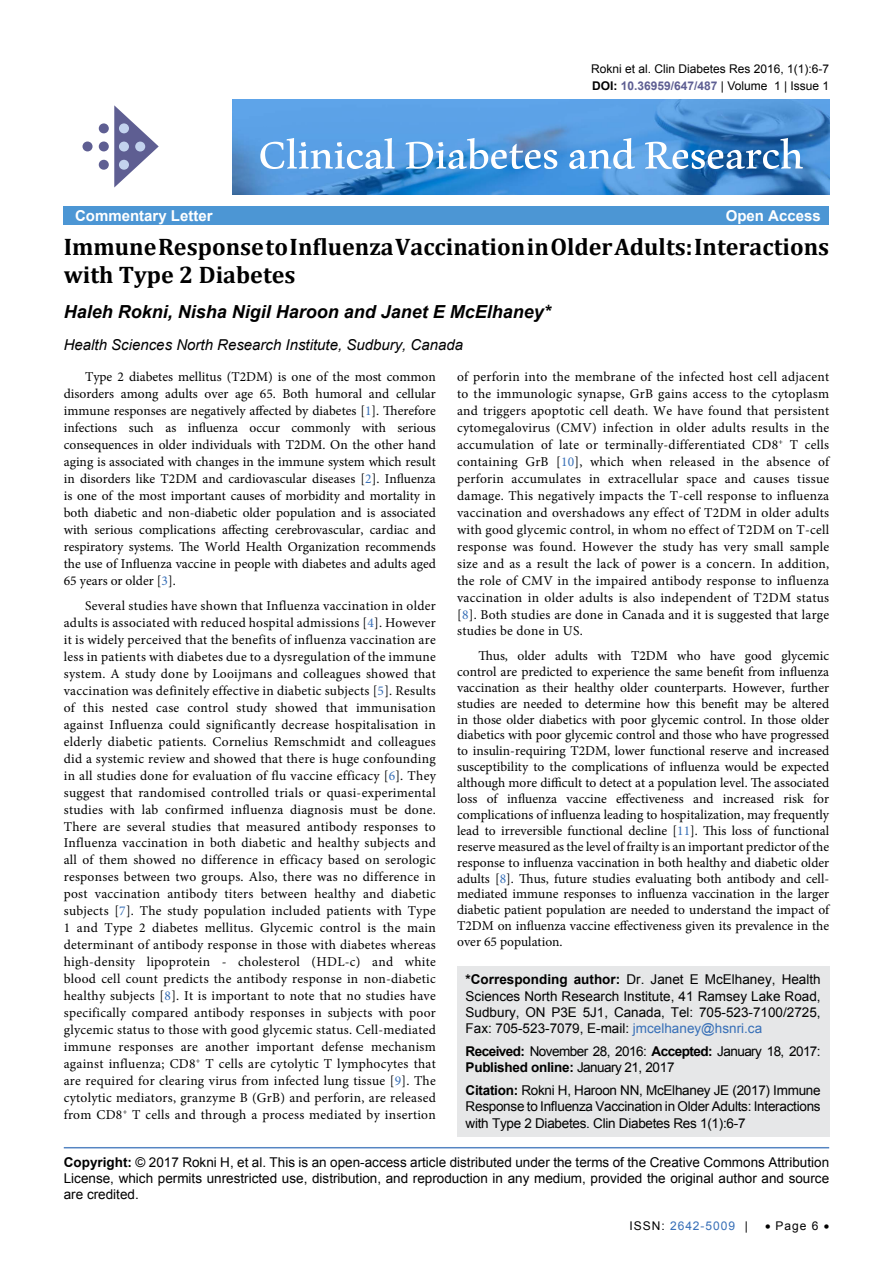
<style>
.page{position:relative;width:893px;height:1263px;background:#fff}
.page>*{position:absolute;margin:0;border:0;box-sizing:border-box;transform-origin:0 0}
.t1{font:67.5px "Aldhabi";color:#fff}
.t2{font:700 24px/28.8px "Cambria";color:#000}
.t3{font:italic 700 18px "Arial";color:#000}
.t4{font:italic 15px "Arial";color:#000}
.t5{font:700 15px "Arial";color:#fff}
.t6{font:13.5px/17px "Minion Pro";letter-spacing:.01em;color:#000;text-align:justify}
.t7{font:13.5px/16.2px "Arial";color:#000;text-align:justify}
.t8{font:13.5px/16.2px "Arial";letter-spacing:-.04em;color:#000}
.t9{font:12px "Arial";color:#000}
.t10{font:700 12px "Arial";color:#5e5f93}
.t11{font:12px "Arial";letter-spacing:.08em;color:#376fb7}
.s1{color:#000}
.s2{font-weight:400;color:#000}
.s3{color:#376fb7}
.s4{font-weight:700}
</style>
<div class="page">
<div style="left:457px;top:966px;width:372px;height:170px;background:#e6e7e8"></div>
<hr style="left:64px;top:1147px;width:765px;height:1px;background:#376fb7">
<div style="left:64px;top:207px;width:765px;height:18px;background:#4c96d4"></div>
<img style="left:233px;top:99px;width:596px;height:95px">
<svg style="left:114px;top:105px;width:45px;height:83px"></svg>
<div style="left:99px;top:123px;width:10px;height:10px;background:#5e5e92;border-radius:50%"></div>
<div style="left:83px;top:141px;width:10px;height:10px;background:#5e5e92;border-radius:50%"></div>
<div style="left:99px;top:141px;width:10px;height:10px;background:#5e5e92;border-radius:50%"></div>
<div style="left:119px;top:142px;width:10px;height:9px;background:#c3d3ee;border-radius:50%"></div>
<div style="left:135px;top:142px;width:10px;height:9px;background:#c3d3ee;border-radius:50%"></div>
<div style="left:119px;top:160px;width:10px;height:10px;background:#c3d3ee;border-radius:50%"></div>
<div style="left:119px;top:123px;width:10px;height:10px;background:#c3d3ee;border-radius:50%"></div>
<div style="left:99px;top:160px;width:10px;height:10px;background:#5e5e92;border-radius:50%"></div>
<p class="t9" style="left:591px;top:60px;width:240px">Rokni et al. Clin Diabetes Res 2016, 1(1):6-7</p>
<p class="t10" style="left:592px;top:78px;width:239px"><span class="s1">DOI:</span> 10.36959/647/487 <span class="s2">| Volume 1 | Issue 1</span></p>
<h1 class="t1" style="left:258px;top:97px;width:547px">Clinical Diabetes and Research</h1>
<p class="t5" style="left:75px;top:206px;width:139px">Commentary Letter</p>
<p class="t5" style="left:726px;top:206px;width:97px">Open Access</p>
<h2 class="t2" style="left:64px;top:231px;width:767px">Immune Response to Influenza Vaccination in Older Adults: Interactions with Type 2 Diabetes</h2>
<h3 class="t3" style="left:64px;top:299px;width:489px">Haleh Rokni, Nisha Nigil Haroon and Janet E McElhaney*</h3>
<p class="t4" style="left:64px;top:335px;width:401px">Health Sciences North Research Institute, Sudbury, Canada</p>
<p class="t6" style="left:64px;top:368px;width:374px;text-indent:21px">Type 2 diabetes mellitus (T2DM) is one of the most common disorders among adults over age 65. Both humoral and cellular immune responses are negatively affected by diabetes [<span class="s3">1</span>]. Therefore infections such as influenza occur commonly with serious consequences in older individuals with T2DM. On the other hand aging is associated with changes in the immune system which result in disorders like T2DM and cardiovascular diseases [<span class="s3">2</span>]. Influenza is one of the most important causes of morbidity and mortality in both diabetic and non-diabetic older population and is associated with serious complications affecting cerebrovascular, cardiac and respiratory systems. The World Health Organization recommends the use of Influenza vaccine in people with diabetes and adults aged 65 years or older [<span class="s3">3</span>].</p>
<p class="t6" style="left:64px;top:597px;width:374px;text-indent:21px">Several studies have shown that Influenza vaccination in older adults is associated with reduced hospital admissions [<span class="s3">4</span>]. However it is widely perceived that the benefits of influenza vaccination are less in patients with diabetes due to a dysregulation of the immune system. A study done by Looijmans and colleagues showed that vaccination was definitely effective in diabetic subjects [<span class="s3">5</span>]. Results of this nested case control study showed that immunisation against Influenza could significantly decrease hospitalisation in elderly diabetic patients. Cornelius Remschmidt and colleagues did a systemic review and showed that there is huge confounding in all studies done for evaluation of flu vaccine efficacy [<span class="s3">6</span>]. They suggest that randomised controlled trials or quasi-experimental studies with lab confirmed influenza diagnosis must be done.<br>There are several studies that measured antibody responses to Influenza vaccination in both diabetic and healthy subjects and all of them showed no difference in efficacy based on serologic responses between two groups. Also, there was no difference in post vaccination antibody titers between healthy and diabetic subjects [<span class="s3">7</span>]. The study population included patients with Type 1 and Type 2 diabetes mellitus. Glycemic control is the main determinant of antibody response in those with diabetes whereas high-density lipoprotein - cholesterol (HDL-c) and white blood cell count predicts the antibody response in non-diabetic healthy subjects [<span class="s3">8</span>]. It is important to note that no studies have specifically compared antibody responses in subjects with poor glycemic status to those with good glycemic status. Cell-mediated immune responses are another important defense mechanism against influenza; CD8<sup>+</sup> T cells are cytolytic T lymphocytes that are required for clearing virus from infected lung tissue [<span class="s3">9</span>]. The cytolytic mediators, granzyme B (GrB) and perforin, are released from CD8<sup>+</sup> T cells and through a process mediated by insertion</p>
<p class="t6" style="left:457px;top:368px;width:374px">of perforin into the membrane of the infected host cell adjacent to the immunologic synapse, GrB gains access to the cytoplasm and triggers apoptotic cell death. We have found that persistent cytomegalovirus (CMV) infection in older adults results in the accumulation of late or terminally-differentiated CD8<sup>+</sup> T cells containing GrB [<span class="s3">10</span>], which when released in the absence of perforin accumulates in extracellular space and causes tissue damage. This negatively impacts the T-cell response to influenza vaccination and overshadows any effect of T2DM in older adults with good glycemic control, in whom no effect of T2DM on T-cell response was found. However the study has very small sample size and as a result the lack of power is a concern. In addition, the role of CMV in the impaired antibody response to influenza vaccination in older adults is also independent of T2DM status [<span class="s3">8</span>]. Both studies are done in Canada and it is suggested that large studies be done in US.</p>
<p class="t6" style="left:457px;top:648px;width:374px;line-height:15.9px;text-indent:21px">Thus, older adults with T2DM who have good glycemic control are predicted to experience the same benefit from influenza vaccination as their healthy older counterparts. However, further studies are needed to determine how this benefit may be altered in those older diabetics with poor glycemic control. In those older diabetics with poor glycemic control and those who have progressed to insulin-requiring T2DM, lower functional reserve and increased susceptibility to the complications of influenza would be expected although more difficult to detect at a population level. The associated loss of influenza vaccine effectiveness and increased risk for complications of influenza leading to hospitalization, may frequently lead to irreversible functional decline [<span class="s3">11</span>]. This loss of functional reserve measured as the level of frailty is an important predictor of the response to influenza vaccination in both healthy and diabetic older adults [<span class="s3">8</span>]. Thus, future studies evaluating both antibody and cell&shy;mediated immune responses to influenza vaccination in the larger diabetic patient population are needed to understand the impact of T2DM on influenza vaccine effectiveness given its prevalence in the over 65 population.</p>
<p class="t7" style="left:466px;top:972px;width:357px"><span class="s4">*Corresponding author:</span> Dr. Janet E McElhaney, Health Sciences North Research Institute, 41 Ramsey Lake Road, Sudbury, ON P3E 5J1, Canada, Tel: 705-523-7100/2725, Fax: 705-523-7079, E-mail: <span class="s3">jmcelhaney@hsnri.ca</span></p>
<p class="t8" style="left:466px;top:1043px;width:357px"><span class="s4">Received:</span> November 28, 2016: <span class="s4">Accepted:</span> January 18, 2017:<br><span class="s4">Published online:</span> January 21, 2017</p>
<p class="t7" style="left:466px;top:1082px;width:356px"><span class="s4">Citation:</span> Rokni H, Haroon NN, McElhaney JE (2017) Immune Response to Influenza Vaccination in Older Adults: Interactions with Type 2 Diabetes. Clin Diabetes Res 1(1):6-7</p>
<p class="t7" style="left:64px;top:1154px;width:767px"><span class="s4">Copyright:</span> © 2017 Rokni H, et al. This is an open-access article distributed under the terms of the Creative Commons Attribution License, which permits unrestricted use, distribution, and reproduction in any medium, provided the original author and source are credited.</p>
<p class="t11" style="left:630px;top:1217px;width:120px"><span class="s1">ISSN:</span> 2642-5009 <span class="s1">|</span></p>
<p class="t9" style="left:765px;top:1218px;width:66px">• Page 6 •</p>
</div>
